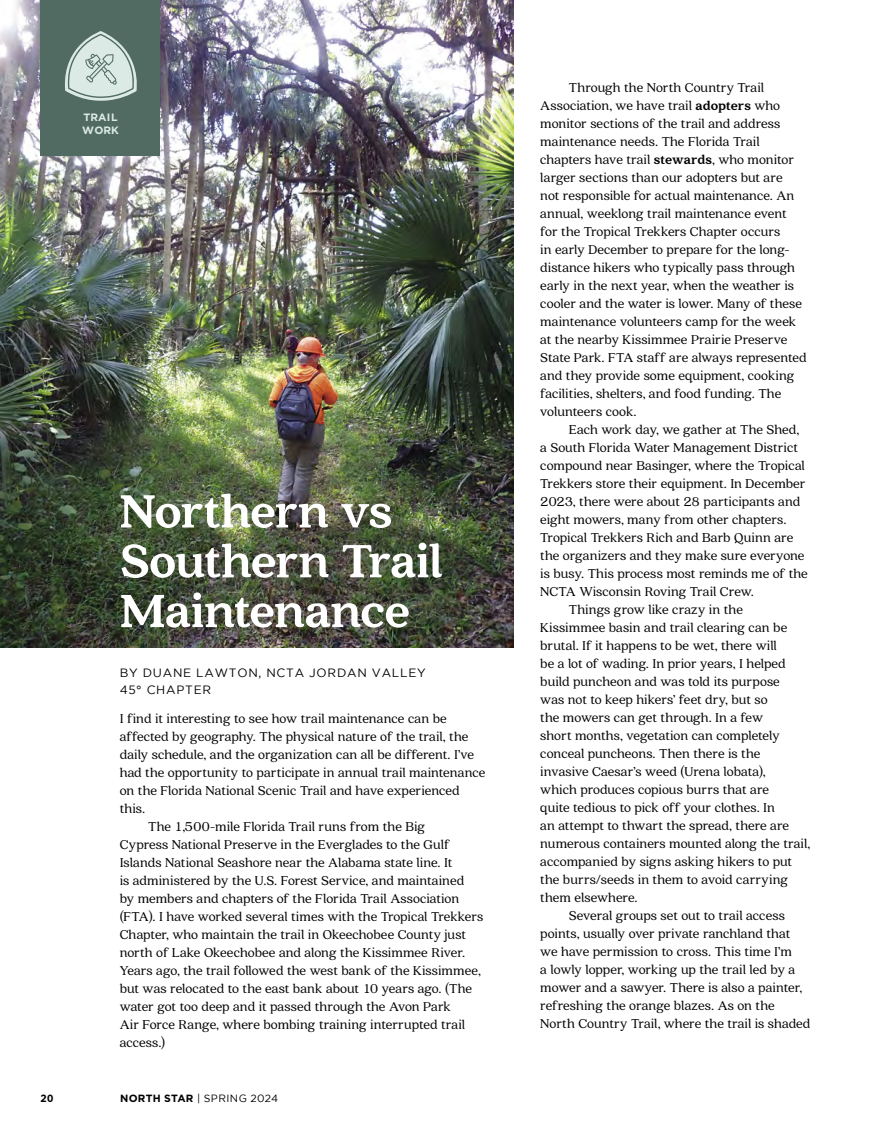
<style>
.page{position:relative;width:878px;height:1134px;background:#fff}
.page>*{position:absolute;margin:0;border:0;box-sizing:border-box;transform-origin:0 0}
.t1{font:900 51.9px/49.8px "Quincy CF";letter-spacing:-.025em;color:#fff}
.t2{font:14.25px/18px "Quincy CF";letter-spacing:-.005em;color:#000}
.t3{font:12px/16.5px "Gotham";letter-spacing:.065em;color:#000}
.t4{font:700 10.65px/12.8px "Gotham";color:#dceae6}
.t5{font:10.5px "Gotham";letter-spacing:.04em;color:#000}
.t6{font:700 10.5px "Gotham";color:#000}
.s1{font-weight:700}
.s2{font-weight:900}
</style>
<div class="page">
<img style="left:0;top:0;width:513px;height:648px">
<div style="left:40px;top:0;width:120px;height:156px;background:#516b62"></div>
<svg style="left:65px;top:31px;width:72px;height:70px"></svg>
<p class="t4" style="left:82px;top:111px;width:38px">TRAIL<br>WORK</p>
<h1 class="t1" style="left:120px;top:487px;width:325px">Northern vs<br>Southern Trail<br>Maintenance</h1>
<p class="t3" style="left:120px;top:665px;width:307px">BY DUANE LAWTON, NCTA JORDAN VALLEY<br>45° CHAPTER</p>
<p class="t2" style="left:120px;top:709px;width:328px">I find it interesting to see how trail maintenance can be</p>
<p class="t2" style="left:120px;top:727px;width:350px">affected by geography. The physical nature of the trail, the</p>
<p class="t2" style="left:120px;top:745px;width:356px">daily schedule, and the organization can all be different. I’ve</p>
<p class="t2" style="left:120px;top:763px;width:367px">had the opportunity to participate in annual trail maintenance</p>
<p class="t2" style="left:120px;top:781px;width:341px">on the Florida National Scenic Trail and have experienced</p>
<p class="t2" style="left:120px;top:799px;width:27px">this.</p>
<p class="t2" style="left:148px;top:817px;width:278px">The 1,500-mile Florida Trail runs from the Big</p>
<p class="t2" style="left:120px;top:835px;width:331px">Cypress National Preserve in the Everglades to the Gulf</p>
<p class="t2" style="left:120px;top:853px;width:334px">Islands National Seashore near the Alabama state line. It</p>
<p class="t2" style="left:120px;top:871px;width:346px">is administered by the U.S. Forest Service, and maintained</p>
<p class="t2" style="left:120px;top:889px;width:341px">by members and chapters of the Florida Trail Association</p>
<p class="t2" style="left:120px;top:907px;width:365px">(FTA). I have worked several times with the Tropical Trekkers</p>
<p class="t2" style="left:120px;top:925px;width:348px">Chapter, who maintain the trail in Okeechobee County just</p>
<p class="t2" style="left:120px;top:943px;width:347px">north of Lake Okeechobee and along the Kissimmee River.</p>
<p class="t2" style="left:120px;top:961px;width:363px">Years ago, the trail followed the west bank of the Kissimmee,</p>
<p class="t2" style="left:120px;top:979px;width:354px">but was relocated to the east bank about 10 years ago. (The</p>
<p class="t2" style="left:120px;top:997px;width:333px">water got too deep and it passed through the Avon Park</p>
<p class="t2" style="left:120px;top:1015px;width:347px">Air Force Range, where bombing training interrupted trail</p>
<p class="t2" style="left:120px;top:1033px;width:47px">access.)</p>
<p class="t6" style="left:40px;top:1091px;width:14px">20</p>
<p class="t5" style="left:120px;top:1092px;width:159px"><span class="s1">NORTH STAR</span> | SPRING 2024</p>
<p class="t2" style="left:540px;top:79px;width:268px;text-indent:28px">Through the North Country Trail Association, we have trail <span class="s2">adopters</span> who monitor sections of the trail and address maintenance needs. The Florida Trail chapters have trail <span class="s2">stewards</span>, who monitor larger sections than our adopters but are<br>not responsible for actual maintenance. An annual, weeklong trail maintenance event for the Tropical Trekkers Chapter occurs<br>in early December to prepare for the long&shy;distance hikers who typically pass through early in the next year, when the weather is cooler and the water is lower. Many of these maintenance volunteers camp for the week at the nearby Kissimmee Prairie Preserve State Park. FTA staff are always represented and they provide some equipment, cooking facilities, shelters, and food funding. The volunteers cook.</p>
<p class="t2" style="left:568px;top:421px;width:232px">Each work day, we gather at The Shed,</p>
<p class="t2" style="left:540px;top:439px;width:259px">a South Florida Water Management District</p>
<p class="t2" style="left:540px;top:457px;width:266px">compound near Basinger, where the Tropical</p>
<p class="t2" style="left:540px;top:475px;width:267px">Trekkers store their equipment. In December</p>
<p class="t2" style="left:540px;top:493px;width:261px">2023, there were about 28 participants and</p>
<p class="t2" style="left:540px;top:511px;width:248px">eight mowers, many from other chapters.</p>
<p class="t2" style="left:540px;top:529px;width:254px">Tropical Trekkers Rich and Barb Quinn are</p>
<p class="t2" style="left:540px;top:547px;width:266px">the organizers and they make sure everyone</p>
<p class="t2" style="left:540px;top:565px;width:269px">is busy. This process most reminds me of the</p>
<p class="t2" style="left:540px;top:583px;width:215px">NCTA Wisconsin Roving Trail Crew.</p>
<p class="t2" style="left:568px;top:601px;width:176px">Things grow like crazy in the</p>
<p class="t2" style="left:540px;top:619px;width:248px">Kissimmee basin and trail clearing can be</p>
<p class="t2" style="left:540px;top:637px;width:238px">brutal. If it happens to be wet, there will</p>
<p class="t2" style="left:540px;top:655px;width:247px">be a lot of wading. In prior years, I helped</p>
<p class="t2" style="left:540px;top:673px;width:241px">build puncheon and was told its purpose</p>
<p class="t2" style="left:540px;top:691px;width:229px">was not to keep hikers’ feet dry, but so</p>
<p class="t2" style="left:540px;top:709px;width:224px">the mowers can get through. In a few</p>
<p class="t2" style="left:540px;top:727px;width:241px">short months, vegetation can completely</p>
<p class="t2" style="left:540px;top:745px;width:222px">conceal puncheons. Then there is the</p>
<p class="t2" style="left:540px;top:763px;width:227px">invasive Caesar’s weed (Urena lobata),</p>
<p class="t2" style="left:540px;top:781px;width:230px">which produces copious burrs that are</p>
<p class="t2" style="left:540px;top:799px;width:236px">quite tedious to pick off your clothes. In</p>
<p class="t2" style="left:540px;top:817px;width:250px">an attempt to thwart the spread, there are</p>
<p class="t2" style="left:540px;top:835px;width:271px">numerous containers mounted along the trail,</p>
<p class="t2" style="left:540px;top:853px;width:253px">accompanied by signs asking hikers to put</p>
<p class="t2" style="left:540px;top:871px;width:249px">the burrs/seeds in them to avoid carrying</p>
<p class="t2" style="left:540px;top:889px;width:99px">them elsewhere.</p>
<p class="t2" style="left:568px;top:907px;width:217px">Several groups set out to trail access</p>
<p class="t2" style="left:540px;top:925px;width:251px">points, usually over private ranchland that</p>
<p class="t2" style="left:540px;top:943px;width:253px">we have permission to cross. This time I’m</p>
<p class="t2" style="left:540px;top:961px;width:256px">a lowly lopper, working up the trail led by a</p>
<p class="t2" style="left:540px;top:979px;width:263px">mower and a sawyer. There is also a painter,</p>
<p class="t2" style="left:540px;top:997px;width:236px">refreshing the orange blazes. As on the</p>
<p class="t2" style="left:540px;top:1015px;width:271px">North Country Trail, where the trail is shaded</p>
</div>
